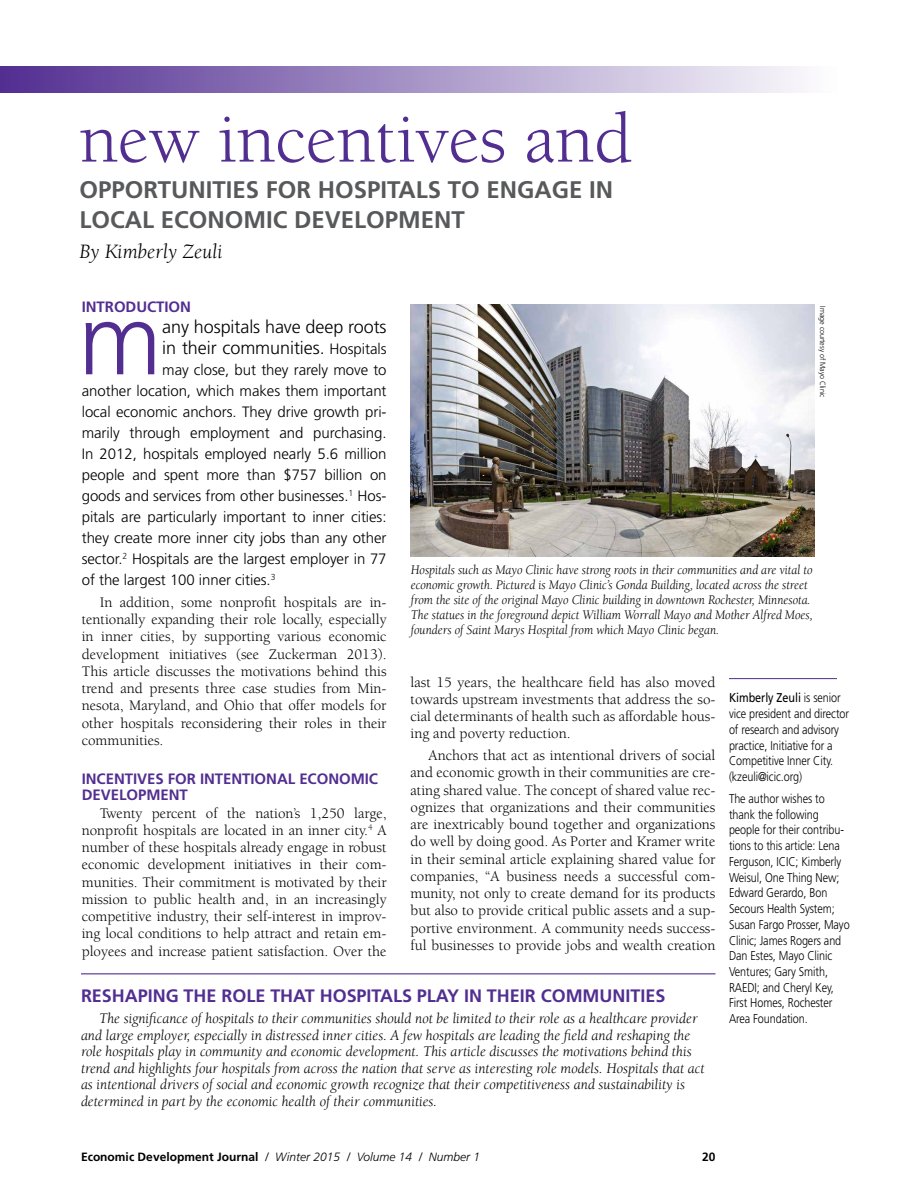
<style>
.page{position:relative;width:918px;height:1188px;background:#fff}
.page>*{position:absolute;margin:0;border:0;box-sizing:border-box;transform-origin:0 0}
.t1{font:300 100.5px "Frutiger";color:#522e91}
.t2{font:72px "Berkeley";color:#522e91}
.t3{font:700 24px/30px "Frutiger";color:#58595b}
.t4{font:italic 21px "Berkeley";color:#000}
.t5{font:300 18px/21px "Frutiger";letter-spacing:-.005em;color:#000}
.t6{font:700 18px "Frutiger";color:#522e91}
.t7{font:15px/17.2px "Berkeley";color:#000;text-align:justify}
.t8{font:italic 15px/16.5px "Berkeley";color:#000}
.t9{font:300 15px/21px "Frutiger";letter-spacing:-.005em;color:#000;text-align:justify}
.t10{font:700 15px/16.5px "Frutiger";letter-spacing:-.005em;color:#522e91}
.t11{font:italic 13.5px/15px "Berkeley";color:#000;scale:.95 1}
.t12{font:300 12.75px/15.8px "Frutiger";letter-spacing:-.005em;color:#000;scale:.85 1}
.t13{font:italic 300 12px "Frutiger";color:#000}
.t14{font:700 12px "Frutiger";color:#000}
.t15{font:300 7.5px "Frutiger";color:#000;scale:.95 1}
.s1{font-size:15px}
.s2{font-weight:400}
.s3{font-weight:700;font-style:normal}
</style>
<div class="page">
<hr style="left:81px;top:973px;width:635px;height:1px;background:#522e91">
<div style="left:0;top:66px;width:837px;height:27px;background:linear-gradient(to right,#522e91,#fefefe)"></div>
<hr style="left:729px;top:678px;width:108px;height:1px;background:#522e91">
<img style="left:411px;top:304px;width:404px;height:252px">
<h2 class="t2" style="left:80px;top:101px;width:555px">new incentives and</h2>
<h3 class="t3" style="left:80px;top:174px;width:535px">OPPORTUNITIES FOR HOSPITALS TO ENGAGE IN<br>LOCAL ECONOMIC DEVELOPMENT</h3>
<h3 class="t4" style="left:80px;top:240px;width:145px">By Kimberly Zeuli</h3>
<p class="t10" style="left:82px;top:299px;width:111px">INTRODUCTION</p>
<p class="t5" style="left:162px;top:316px;width:226px">any hospitals have deep roots in their communities. <span class="s1">Hospitals</span></p>
<p class="t9" style="left:82px;top:359px;width:306px;text-indent:80px">may close, but they rarely move to another location, which makes them important local economic anchors. They drive growth pri&shy;marily through employment and purchasing.<br>In 2012, hospitals employed nearly 5.6 million people and spent more than $757 billion on goods and services from other businesses.<sup>1</sup> Hos&shy;pitals are particularly important to inner cities: they create more inner city jobs than any other sector.<sup>2</sup> Hospitals are the largest employer in 77 of the largest 100 inner cities.<sup>3</sup></p>
<p class="t7" style="left:82px;top:594px;width:306px;text-indent:18px">In addition, some nonprofit hospitals are in&shy;tentionally expanding their role locally, especially in inner cities, by supporting various economic development initiatives (see Zuckerman 2013).<br>This article discusses the motivations behind this trend and presents three case studies from Min&shy;nesota, Maryland, and Ohio that offer models for other hospitals reconsidering their roles in their communities.</p>
<p class="t10" style="left:82px;top:770px;width:298px">INCENTIVES FOR INTENTIONAL ECONOMIC<br>DEVELOPMENT</p>
<p class="t7" style="left:82px;top:805px;width:306px;text-indent:18px">Twenty percent of the nation’s 1,250 large, nonprofit hospitals are located in an inner city.<sup>4</sup> A number of these hospitals already engage in robust economic development initiatives in their com&shy;munities. Their commitment is motivated by their mission to public health and, in an increasingly competitive industry, their self-interest in improv&shy;ing local conditions to help attract and retain em&shy;ployees and increase patient satisfaction. Over the</p>
<p class="t15" style="left:827px;top:306px;width:98px;rotate:90deg">Image courtesy of Mayo Clinic</p>
<h1 class="t1" style="left:78px;top:283px;width:85px">m</h1>
<p class="t11" style="left:411px;top:562px;width:425px">Hospitals such as Mayo Clinic have strong roots in their communities and are vital to economic growth. Pictured is Mayo Clinic’s Gonda Building, located across the street from the site of the original Mayo Clinic building in downtown Rochester, Minnesota.<br>The statues in the foreground depict William Worrall Mayo and Mother Alfred Moes, founders of Saint Marys Hospital from which Mayo Clinic began.</p>
<p class="t7" style="left:411px;top:674px;width:306px">last 15 years, the healthcare field has also moved towards upstream investments that address the so&shy;cial determinants of health such as affordable hous&shy;ing and poverty reduction.</p>
<p class="t7" style="left:411px;top:747px;width:306px;text-indent:18px">Anchors that act as intentional drivers of social and economic growth in their communities are cre&shy;ating shared value. The concept of shared value rec&shy;ognizes that organizations and their communities are inextricably bound together and organizations do well by doing good. As Porter and Kramer write in their seminal article explaining shared value for companies, “A business needs a successful com&shy;munity, not only to create demand for its products but also to provide critical public assets and a sup&shy;portive environment. A community needs success&shy;ful businesses to provide jobs and wealth creation</p>
<p class="t12" style="left:729px;top:690px;width:143px"><span class="s2">Kimberly Zeuli</span> is senior vice president and director of research and advisory practice, Initiative for a<br>Competitive Inner City. (kzeuli@icic.org)</p>
<p class="t12" style="left:729px;top:790px;width:144px">The author wishes to thank the following people for their contribu&shy;tions to this article: Lena<br>Ferguson, ICIC; Kimberly<br>Weisul, One Thing New;<br>Edward Gerardo, Bon<br>Secours Health System;<br>Susan Fargo Prosser, Mayo<br>Clinic; James Rogers and<br>Dan Estes, Mayo Clinic<br>Ventures; Gary Smith,<br>RAEDI; and Cheryl Key,<br>First Homes, Rochester<br>Area Foundation.</p>
<p class="t6" style="left:81px;top:986px;width:586px">RESHAPING THE ROLE THAT HOSPITALS PLAY IN THEIR COMMUNITIES</p>
<p class="t8" style="left:81px;top:1011px;width:625px;text-indent:18px">The significance of hospitals to their communities should not be limited to their role as a healthcare provider and large employer, especially in distressed inner cities. A few hospitals are leading the field and reshaping the role hospitals play in community and economic development. This article discusses the motivations behind this trend and highlights four hospitals from across the nation that serve as interesting role models. Hospitals that act as intentional drivers of social and economic growth recognize that their competitiveness and sustainability is determined in part by the economic health of their communities.</p>
<p class="t13" style="left:81px;top:1150px;width:401px"><span class="s3">Economic Development Journal</span> / Winter 2015 / Volume 14 / Number 1</p>
<p class="t14" style="left:702px;top:1150px;width:15px">20</p>
</div>
